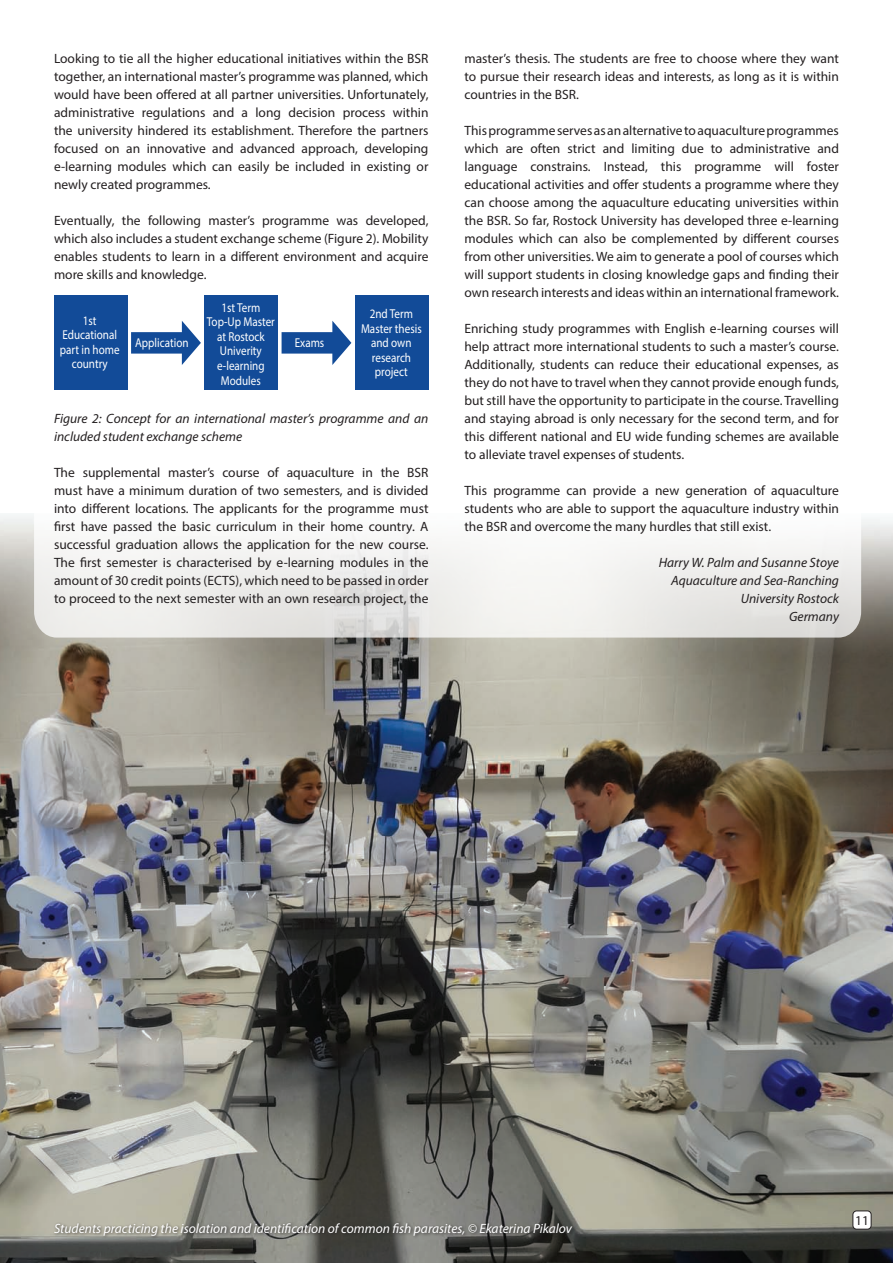
<style>
.page{position:relative;width:893px;height:1263px;background:#fff}
.page>*{position:absolute;margin:0;border:0;box-sizing:border-box;transform-origin:0 0}
.t1{font:13.5px/18px "Myriad Pro";color:#231f20;text-align:justify}
.t2{font:italic 13.5px/18px "Myriad Pro";color:#231f20}
.t3{font:italic 13.5px "Myriad Pro";color:#fff}
.t4{font:12.9px/14.5px "Myriad Pro";color:#fff;text-align:center;scale:.86 1}
</style>
<div class="page">
<img style="left:0;top:514px;width:893px;height:749px">
<svg style="left:34px;top:295px;width:827px;height:343px"></svg>
<div style="left:853px;top:1211px;width:18px;height:18px;background:#fff;border-radius:4px"></div>
<div style="left:853px;top:1211px;width:18px;height:18px;border:1px solid #231f20;border-radius:4px"></div>
<div style="left:54px;top:296px;width:74px;height:94px;background:#124b98"></div>
<div style="left:204px;top:296px;width:74px;height:94px;background:#124b98"></div>
<div style="left:355px;top:296px;width:73px;height:94px;background:#124b98"></div>
<div style="left:131px;top:333px;width:53px;height:20px;background:#124b98"></div>
<svg style="left:182px;top:321px;width:19px;height:44px"></svg>
<div style="left:282px;top:333px;width:53px;height:20px;background:#124b98"></div>
<svg style="left:332px;top:321px;width:19px;height:44px"></svg>
<div style="left:53px;top:1222px;width:524px;height:18px;background:#231f20;opacity:.75"></div>
<p class="t1" style="left:54px;top:49px;width:376px">Looking to tie all the higher educational initiatives within the BSR together, an international master’s programme was planned, which would have been offered at all partner universities. Unfortunately, administrative regulations and a long decision process within the university hindered its establishment. Therefore the partners focused on an innovative and advanced approach, developing e-learning modules which can easily be included in existing or newly created programmes.</p>
<p class="t1" style="left:54px;top:211px;width:376px">Eventually, the following master’s programme was developed, which also includes a student exchange scheme (Figure 2). Mobility enables students to learn in a different environment and acquire more skills and knowledge.</p>
<p class="t4" style="left:60px;top:313px;width:71px">1st<br>Educational part in home country</p>
<p class="t4" style="left:207px;top:300px;width:81px">1st Term<br>Top-Up Master at Rostock<br>Univerity e-learning<br>Modules</p>
<p class="t4" style="left:135px;top:335px;width:64px">Application</p>
<p class="t4" style="left:295px;top:336px;width:36px">Exams</p>
<p class="t4" style="left:361px;top:307px;width:72px">2nd Term<br>Master thesis and own research project</p>
<p class="t2" style="left:54px;top:409px;width:376px">Figure 2: Concept for an international master’s programme and an included student exchange scheme</p>
<p class="t1" style="left:54px;top:463px;width:376px">The supplemental master’s course of aquaculture in the BSR must have a minimum duration of two semesters, and is divided into different locations. The applicants for the programme must first have passed the basic curriculum in their home country. A successful graduation allows the application for the new course.<br>The first semester is characterised by e-learning modules in the amount of 30 credit points (ECTS), which need to be passed in order to proceed to the next semester with an own research project, the</p>
<p class="t1" style="left:464px;top:49px;width:376px">master’s thesis. The students are free to choose where they want to pursue their research ideas and interests, as long as it is within countries in the BSR.</p>
<p class="t1" style="left:464px;top:121px;width:376px">This programme serves as an alternative to aquaculture programmes which are often strict and limiting due to administrative and language constrains. Instead, this programme will foster educational activities and offer students a programme where they can choose among the aquaculture educating universities within the BSR. So far, Rostock University has developed three e-learning modules which can also be complemented by different courses from other universities. We aim to generate a pool of courses which will support students in closing knowledge gaps and finding their own research interests and ideas within an international framework.</p>
<p class="t1" style="left:464px;top:319px;width:376px">Enriching study programmes with English e-learning courses will help attract more international students to such a master’s course.<br>Additionally, students can reduce their educational expenses, as they do not have to travel when they cannot provide enough funds, but still have the opportunity to participate in the course. Travelling and staying abroad is only necessary for the second term, and for this different national and EU wide funding schemes are available to alleviate travel expenses of students.</p>
<p class="t1" style="left:464px;top:481px;width:376px">This programme can provide a new generation of aquaculture students who are able to support the aquaculture industry within the BSR and overcome the many hurdles that still exist.</p>
<p class="t2" style="left:659px;top:553px;width:182px;text-align:right">Harry W. Palm and Susanne Stoye<br>Aquaculture and Sea-Ranching<br>University Rostock<br>Germany</p>
<p class="t3" style="left:54px;top:1220px;width:520px">Students practicing the isolation and identification of common fish parasites, © Ekaterina Pikalov</p>
<p class="t1" style="left:855px;top:1211px;width:15px">11</p>
</div>
